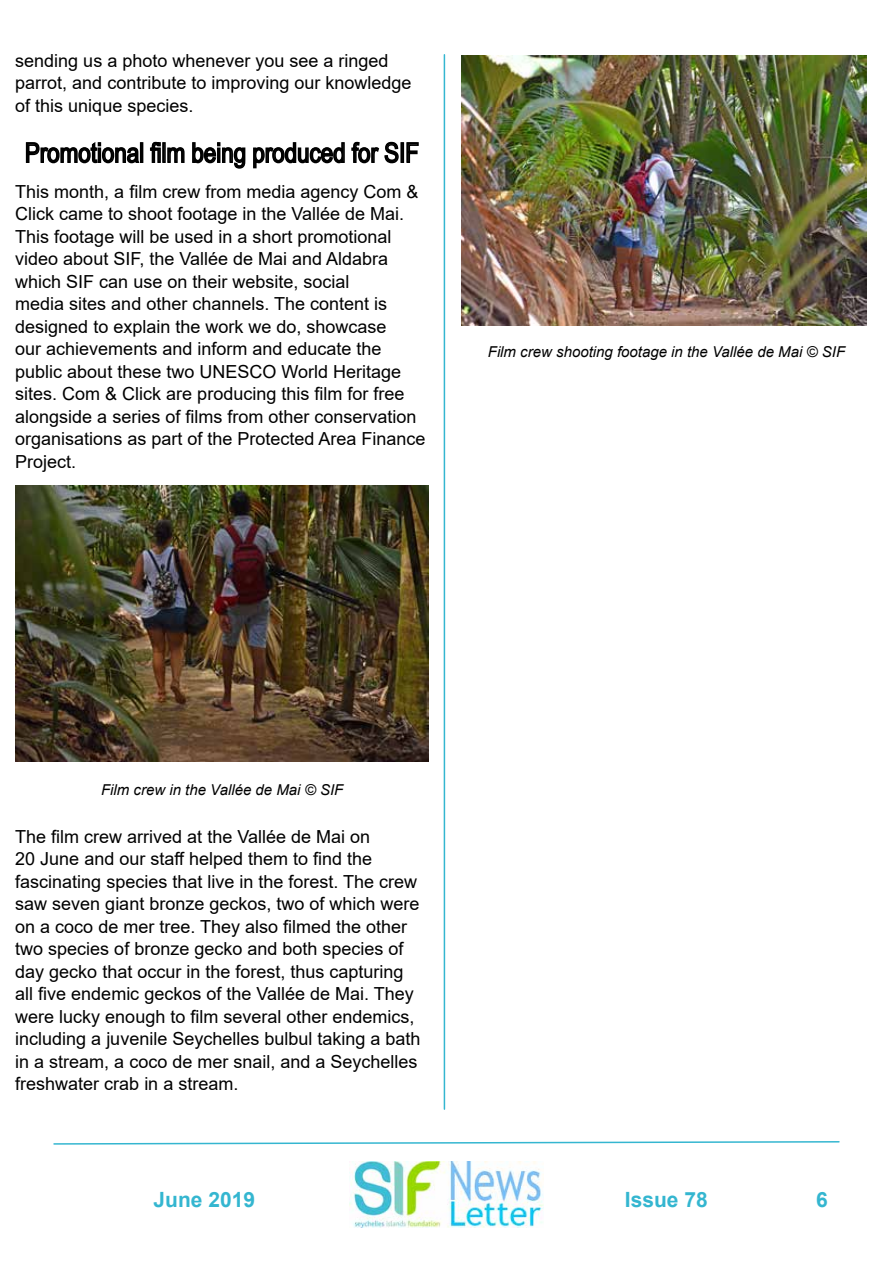
<style>
.page{position:relative;width:893px;height:1263px;background:#fff}
.page>*{position:absolute;margin:0;border:0;box-sizing:border-box;transform-origin:0 0}
.t1{font:27px "Arial Narrow";color:#000}
.t2{font:700 21px "Arial";color:#34b6d0}
.t3{font:18px/22.5px "Arial";color:#000}
.t4{font:italic 15px "Arial";color:#000}
</style>
<div class="page">
<svg style="left:53px;top:1141px;width:787px;height:4px"></svg>
<img style="left:349px;top:1162px;width:194px;height:65px">
<svg style="left:25px;top:142px;width:115px;height:22px"></svg>
<div style="left:140px;top:142px;width:3px;height:21px;border:2px solid #000"></div>
<svg style="left:149px;top:141px;width:36px;height:22px"></svg>
<svg style="left:192px;top:142px;width:54px;height:27px"></svg>
<svg style="left:253px;top:142px;width:92px;height:27px"></svg>
<svg style="left:351px;top:141px;width:48px;height:23px"></svg>
<div style="left:400px;top:142px;width:4px;height:21px;border:2px solid #000"></div>
<svg style="left:406px;top:142px;width:13px;height:21px"></svg>
<img style="left:461px;top:55px;width:405px;height:270px">
<hr style="left:444px;top:55px;width:1px;height:1054px;background:#34b6d0">
<img style="left:16px;top:486px;width:413px;height:275px">
<p class="t3" style="left:15px;top:49px;width:398px">sending us a photo whenever you see a ringed parrot, and contribute to improving our knowledge of this unique species.</p>
<h1 class="t1" style="left:25px;top:133px;width:395px">Promotional film being produced for SIF</h1>
<p class="t3" style="left:15px;top:180px;width:412px">This month, a film crew from media agency Com &amp; Click came to shoot footage in the Vallée de Mai.<br>This footage will be used in a short promotional video about SIF, the Vallée de Mai and Aldabra which SIF can use on their website, social<br>media sites and other channels. The content is designed to explain the work we do, showcase<br>our achievements and inform and educate the public about these two UNESCO World Heritage sites. Com &amp; Click are producing this film for free alongside a series of films from other conservation organisations as part of the Protected Area Finance Project.</p>
<p class="t4" style="left:488px;top:342px;width:359px">Film crew shooting footage in the Vallée de Mai © SIF</p>
<p class="t4" style="left:101px;top:780px;width:244px">Film crew in the Vallée de Mai © SIF</p>
<p class="t3" style="left:15px;top:825px;width:407px">The film crew arrived at the Vallée de Mai on<br>20 June and our staff helped them to find the fascinating species that live in the forest. The crew saw seven giant bronze geckos, two of which were on a coco de mer tree. They also filmed the other two species of bronze gecko and both species of day gecko that occur in the forest, thus capturing all five endemic geckos of the Vallée de Mai. They were lucky enough to film several other endemics, including a juvenile Seychelles bulbul taking a bath in a stream, a coco de mer snail, and a Seychelles freshwater crab in a stream.</p>
<p class="t2" style="left:153px;top:1185px;width:103px">June 2019</p>
<p class="t2" style="left:625px;top:1185px;width:84px">Issue 78</p>
<p class="t2" style="left:816px;top:1184px;width:13px">6</p>
</div>
